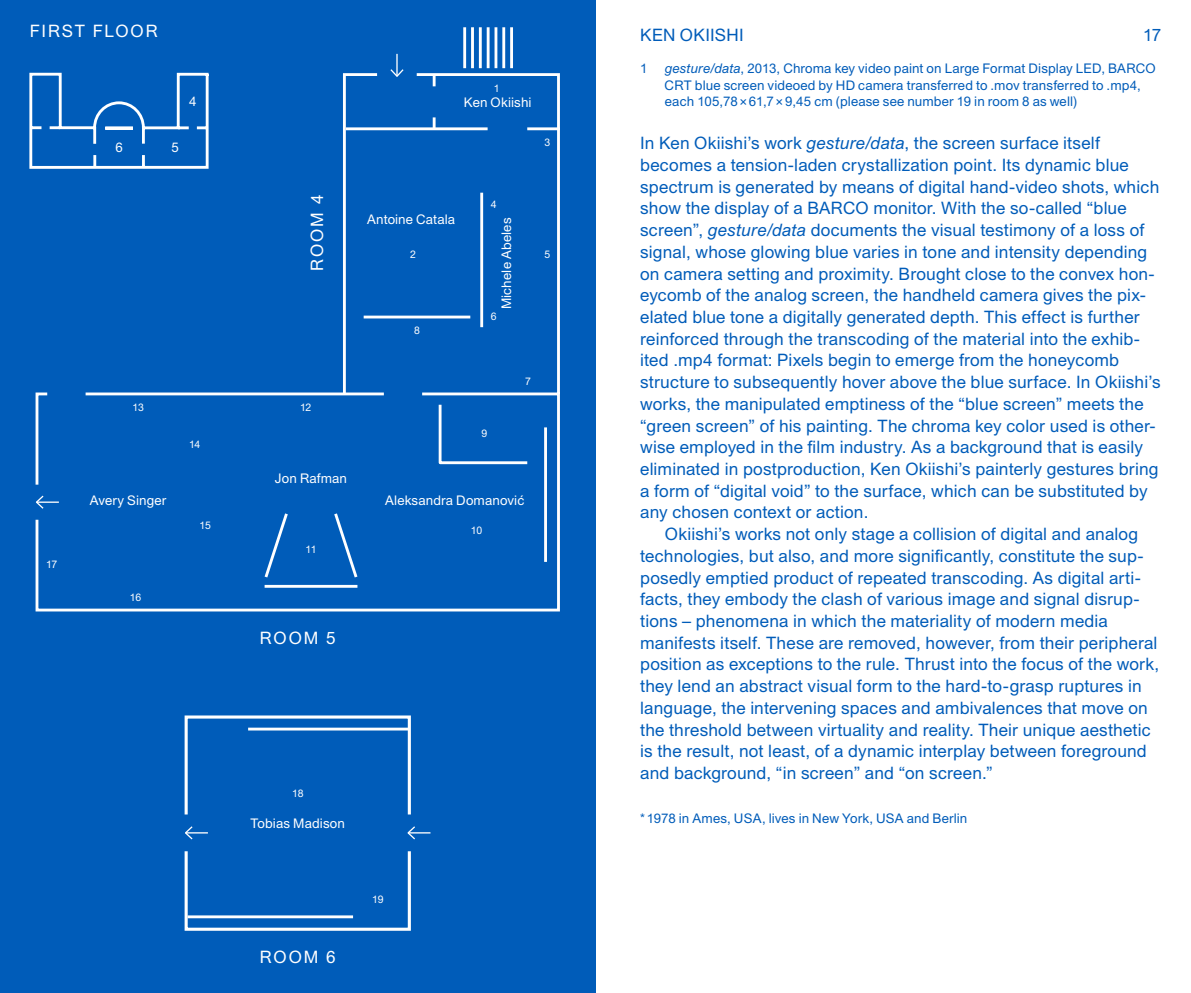
<style>
.page{position:relative;width:1191px;height:993px;background:#fff}
.page>*{position:absolute;margin:0;border:0;box-sizing:border-box;transform-origin:0 0}
.t1{font:17.15px/21.7px "Union";letter-spacing:.01em;color:#005cb9}
.t2{font:17.15px "Union";letter-spacing:.11em;color:#fff}
.t3{font:13.3px/16.3px "Union";letter-spacing:.01em;color:#005cb9}
.t4{font:13.3px "Union";letter-spacing:.01em;color:#fff}
.t5{font:10.5px "Union";letter-spacing:-.025em;color:#fff}
.s1{font-style:italic}
</style>
<div class="page">
<div style="left:0;top:0;width:595px;height:992px;background:#005cb9"></div>
<hr style="left:463px;top:27px;width:3px;height:41px;background:#fff">
<hr style="left:471px;top:27px;width:3px;height:41px;background:#fff">
<hr style="left:479px;top:27px;width:3px;height:41px;background:#fff">
<hr style="left:487px;top:27px;width:2px;height:41px;background:#fff">
<hr style="left:494px;top:27px;width:3px;height:41px;background:#fff">
<hr style="left:502px;top:27px;width:3px;height:41px;background:#fff">
<hr style="left:510px;top:27px;width:3px;height:41px;background:#fff">
<hr style="left:396px;top:54px;width:2px;height:22px;background:#fff">
<svg style="left:390px;top:68px;width:14px;height:4px"></svg>
<hr style="left:408px;top:831px;width:22px;height:2px;background:#fff">
<svg style="left:412px;top:826px;width:4px;height:14px"></svg>
<svg style="left:29px;top:72px;width:5px;height:97px"></svg>
<svg style="left:34px;top:72px;width:526px;height:540px"></svg>
<hr style="left:527px;top:127px;width:33px;height:3px;background:#fff">
<hr style="left:346px;top:127px;width:141px;height:3px;background:#fff">
<svg style="left:184px;top:715px;width:228px;height:216px"></svg>
<hr style="left:86px;top:392px;width:298px;height:3px;background:#fff">
<hr style="left:480px;top:193px;width:3px;height:134px;background:#fff">
<hr style="left:364px;top:315px;width:106px;height:3px;background:#fff">
<hr style="left:544px;top:427px;width:3px;height:134px;background:#fff">
<svg style="left:437px;top:402px;width:93px;height:63px"></svg>
<hr style="left:248px;top:727px;width:160px;height:3px;background:#fff">
<hr style="left:188px;top:915px;width:165px;height:2px;background:#fff">
<hr style="left:265px;top:584px;width:92px;height:3px;background:#fff">
<svg style="left:332px;top:510px;width:28px;height:70px"></svg>
<svg style="left:262px;top:510px;width:28px;height:70px"></svg>
<svg style="left:433px;top:75px;width:2px;height:11px"></svg>
<svg style="left:433px;top:117px;width:2px;height:10px"></svg>
<p class="t2" style="left:30px;top:21px;width:129px">FIRST FLOOR</p>
<p class="t4" style="left:189px;top:93px;width:9px">4</p>
<p class="t4" style="left:115px;top:140px;width:9px">6</p>
<p class="t4" style="left:171px;top:140px;width:9px">5</p>
<p class="t2" style="left:307px;top:270px;width:77px;rotate:-90deg">ROOM 4</p>
<p class="t5" style="left:132px;top:401px;width:13px">13</p>
<p class="t5" style="left:300px;top:401px;width:13px">12</p>
<p class="t5" style="left:189px;top:438px;width:13px">14</p>
<p class="t5" style="left:46px;top:558px;width:13px">17</p>
<p class="t4" style="left:90px;top:493px;width:78px">Avery Singer</p>
<p class="t5" style="left:130px;top:590px;width:13px">16</p>
<p class="t5" style="left:199px;top:518px;width:13px">15</p>
<p class="t4" style="left:275px;top:470px;width:74px">Jon Rafman</p>
<p class="t5" style="left:305px;top:543px;width:12px">11</p>
<p class="t2" style="left:260px;top:628px;width:77px">ROOM 5</p>
<p class="t5" style="left:494px;top:82px;width:7px">1</p>
<p class="t4" style="left:464px;top:94px;width:69px">Ken Okiishi</p>
<p class="t5" style="left:544px;top:136px;width:7px">3</p>
<p class="t5" style="left:490px;top:198px;width:7px">4</p>
<p class="t4" style="left:367px;top:212px;width:89px">Antoine Catala</p>
<p class="t4" style="left:498px;top:309px;width:93px;rotate:-90deg">Michele Abeles</p>
<p class="t5" style="left:410px;top:248px;width:7px">2</p>
<p class="t5" style="left:414px;top:324px;width:7px">8</p>
<p class="t5" style="left:490px;top:309px;width:7px">6</p>
<p class="t5" style="left:544px;top:248px;width:7px">5</p>
<p class="t5" style="left:525px;top:375px;width:7px">7</p>
<p class="t5" style="left:481px;top:427px;width:7px">9</p>
<p class="t4" style="left:385px;top:493px;width:140px">Aleksandra Domanović</p>
<p class="t5" style="left:471px;top:524px;width:13px">10</p>
<p class="t5" style="left:292px;top:786px;width:13px">18</p>
<p class="t4" style="left:250px;top:815px;width:96px">Tobias Madison</p>
<p class="t2" style="left:260px;top:947px;width:77px">ROOM 6</p>
<p class="t5" style="left:372px;top:892px;width:13px">19</p>
<p class="t1" style="left:640px;top:24px;width:105px">KEN OKIISHI</p>
<p class="t1" style="left:1143px;top:24px;width:20px">17</p>
<p class="t3" style="left:640px;top:60px;width:9px">1</p>
<p class="t3" style="left:664px;top:60px;width:492px"><span class="s1">gesture/data</span>, 2013, Chroma key video paint on Large Format Display LED, BARCO<br>CRT blue screen videoed by HD camera transferred to .mov transferred to .mp4, each 105,78×61,7×9,45 cm (please see number 19 in room 8 as well)</p>
<p class="t1" style="left:640px;top:132px;width:522px">In Ken Okiishi’s work <span class="s1">gesture/data</span>, the screen surface itself becomes a tension-laden crystallization point. Its dynamic blue spectrum is generated by means of digital hand-video shots, which show the display of a BARCO monitor. With the so-called “blue screen”, <span class="s1">gesture/data</span> documents the visual testimony of a loss of signal, whose glowing blue varies in tone and intensity depending on camera setting and proximity. Brought close to the convex hon&shy;eycomb of the analog screen, the handheld camera gives the pix&shy;elated blue tone a digitally generated depth. This effect is further reinforced through the transcoding of the material into the exhib&shy;ited .mp4 format: Pixels begin to emerge from the honeycomb structure to subsequently hover above the blue surface. In Okiishi’s works, the manipulated emptiness of the “blue screen” meets the “green screen” of his painting. The chroma key color used is other&shy;wise employed in the film industry. As a background that is easily eliminated in postproduction, Ken Okiishi’s painterly gestures bring a form of “digital void” to the surface, which can be substituted by any chosen context or action.</p>
<p class="t1" style="left:640px;top:523px;width:520px;text-indent:25px">Okiishi’s works not only stage a collision of digital and analog technologies, but also, and more significantly, constitute the sup&shy;posedly emptied product of repeated transcoding. As digital arti&shy;facts, they embody the clash of various image and signal disrup&shy;tions – phenomena in which the materiality of modern media manifests itself. These are removed, however, from their peripheral position as exceptions to the rule. Thrust into the focus of the work, they lend an abstract visual form to the hard-to-grasp ruptures in language, the intervening spaces and ambivalences that move on the threshold between virtuality and reality. Their unique aesthetic is the result, not least, of a dynamic interplay between foreground and background, “in screen” and “on screen.”</p>
<p class="t3" style="left:640px;top:809px;width:329px">*1978 in Ames, USA, lives in New York, USA and Berlin</p>
</div>
